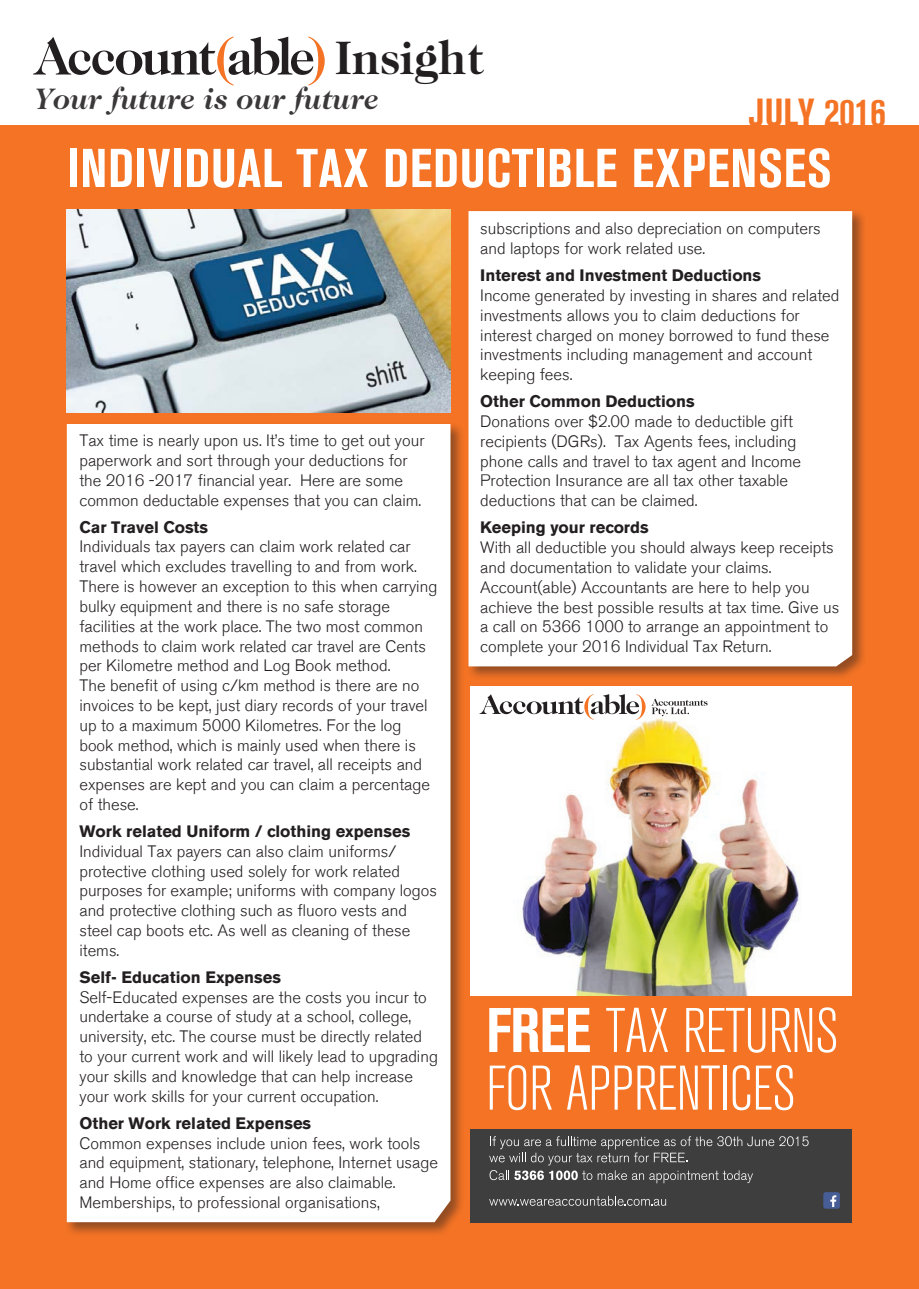
<style>
.page{position:relative;width:919px;height:1289px;background:#fff}
.page>*{position:absolute;margin:0;border:0;box-sizing:border-box;transform-origin:0 0}
.t1{font:700 condensed 54px "Akzidenz Grotesk BE";letter-spacing:.015em;color:#fff}
.t2{font:700 47.4px "Caslon 224 Std";color:#231f20}
.t3{font:700 condensed 39px "Akzidenz Grotesk BE";color:#f47325}
.t4{font:italic 700 30px "Caslon 224 Std";color:#3b383a}
.t5{font:300 16.5px/19.8px "Akzidenz Grotesk BE";color:#231f20}
.t6{font:700 16.5px "Akzidenz Grotesk BE";color:#231f20}
</style>
<div class="page">
<div style="left:0;top:125px;width:918px;height:1163px;background:#f47325"></div>
<svg style="left:33px;top:37px;width:292px;height:48px"></svg>
<div style="left:65px;top:420px;width:399px;height:816px;background:#231f20;opacity:.46"></div>
<div style="left:67px;top:420px;width:383px;height:802px;background:#fff"></div>
<div style="left:466px;top:209px;width:400px;height:471px;background:#231f20;opacity:.46"></div>
<div style="left:468px;top:209px;width:384px;height:457px;background:#fff"></div>
<img style="left:67px;top:209px;width:383px;height:203px">
<div style="left:471px;top:686px;width:380px;height:535px;background:#fff"></div>
<img style="left:520px;top:716px;width:280px;height:280px">
<div style="left:470px;top:996px;width:382px;height:132px;background:#f47325"></div>
<svg style="left:489px;top:1007px;width:100px;height:44px"></svg>
<svg style="left:606px;top:1007px;width:62px;height:44px"></svg>
<svg style="left:686px;top:1007px;width:79px;height:45px"></svg>
<svg style="left:772px;top:1007px;width:64px;height:45px"></svg>
<svg style="left:489px;top:1065px;width:37px;height:45px"></svg>
<svg style="left:532px;top:1065px;width:20px;height:44px"></svg>
<svg style="left:567px;top:1065px;width:64px;height:44px"></svg>
<svg style="left:637px;top:1065px;width:82px;height:44px"></svg>
<hr style="left:723px;top:1065px;width:3px;height:44px;background:#fff">
<svg style="left:732px;top:1065px;width:61px;height:45px"></svg>
<div style="left:470px;top:1128px;width:382px;height:94px;background:#3e3e3f"></div>
<svg style="left:489px;top:1136px;width:319px;height:47px"></svg>
<svg style="left:489px;top:1195px;width:177px;height:10px"></svg>
<div style="left:823px;top:1192px;width:16px;height:16px;background:#475d95;border-radius:3px"></div>
<svg style="left:830px;top:1195px;width:6px;height:11px"></svg>
<svg style="left:651px;top:698px;width:56px;height:18px"></svg>
<svg style="left:479px;top:694px;width:166px;height:25px"></svg>
<h2 class="t2" style="left:335px;top:30px;width:150px">Insight</h2>
<h3 class="t4" style="left:34px;top:81px;width:345px">Your future is our future</h3>
<p class="t3" style="left:749px;top:90px;width:138px">JULY 2016</p>
<p class="t1" style="left:67px;top:137px;width:765px">INDIVIDUAL TAX DEDUCTIBLE EXPENSES</p>
<p class="t5" style="left:79px;top:431px;width:346px">Tax time is nearly upon us. It’s time to get out your paperwork and sort through your deductions for the 2016 -2017 financial year. Here are some common deductable expenses that you can claim.</p>
<p class="t6" style="left:79px;top:517px;width:130px">Car Travel Costs</p>
<p class="t5" style="left:79px;top:537px;width:359px">Individuals tax payers can claim work related car travel which excludes travelling to and from work.<br>There is however an exception to this when carrying bulky equipment and there is no safe storage facilities at the work place. The two most common methods to claim work related car travel are Cents per Kilometre method and Log Book method.<br>The benefit of using c/km method is there are no invoices to be kept, just diary records of your travel up to a maximum 5000 Kilometres. For the log book method, which is mainly used when there is substantial work related car travel, all receipts and expenses are kept and you can claim a percentage of these.</p>
<p class="t6" style="left:79px;top:821px;width:332px">Work related Uniform / clothing expenses</p>
<p class="t5" style="left:79px;top:841px;width:359px">Individual Tax payers can also claim uniforms/ protective clothing used solely for work related purposes for example; uniforms with company logos and protective clothing such as fluoro vests and steel cap boots etc. As well as cleaning of these items.</p>
<p class="t6" style="left:79px;top:967px;width:203px">Self- Education Expenses</p>
<p class="t5" style="left:79px;top:987px;width:360px">Self-Educated expenses are the costs you incur to undertake a course of study at a school, college, university, etc. The course must be directly related to your current work and will likely lead to upgrading your skills and knowledge that can help increase your work skills for your current occupation.</p>
<p class="t6" style="left:79px;top:1113px;width:233px">Other Work related Expenses</p>
<p class="t5" style="left:79px;top:1133px;width:360px">Common expenses include union fees, work tools and equipment, stationary, telephone, Internet usage and Home office expenses are also claimable.<br>Memberships, to professional organisations,</p>
<p class="t5" style="left:480px;top:219px;width:342px">subscriptions and also depreciation on computers and laptops for work related use.</p>
<p class="t6" style="left:480px;top:266px;width:282px">Interest and Investment Deductions</p>
<p class="t5" style="left:480px;top:286px;width:360px">Income generated by investing in shares and related investments allows you to claim deductions for interest charged on money borrowed to fund these investments including management and account keeping fees.</p>
<p class="t6" style="left:480px;top:392px;width:216px">Other Common Deductions</p>
<p class="t5" style="left:480px;top:412px;width:322px">Donations over $2.00 made to deductible gift recipients (DGRs). Tax Agents fees, including phone calls and travel to tax agent and Income Protection Insurance are all tax other taxable deductions that can be claimed.</p>
<p class="t6" style="left:480px;top:518px;width:170px">Keeping your records</p>
<p class="t5" style="left:480px;top:538px;width:355px">With all deductible you should always keep receipts and documentation to validate your claims.</p>
<p class="t5" style="left:480px;top:577px;width:360px">Account(able) Accountants are here to help you achieve the best possible results at tax time. Give us a call on 5366 1000 to arrange an appointment to complete your 2016 Individual Tax Return.</p>
</div>
